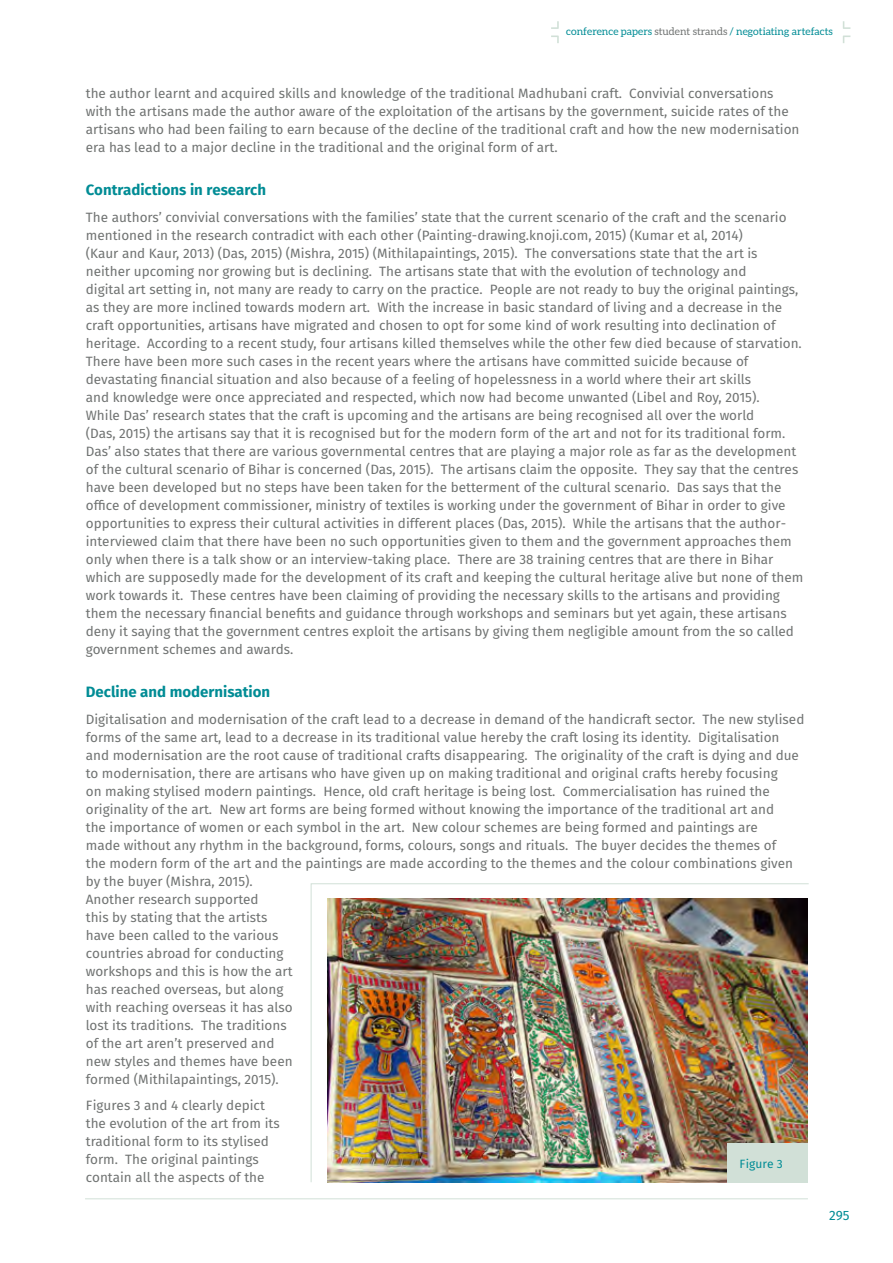
<style>
.page{position:relative;width:893px;height:1263px;background:#fff}
.page>*{position:absolute;margin:0;border:0;box-sizing:border-box;transform-origin:0 0}
.t1{font:700 15px "Fira Sans";color:#008c95}
.t2{font:13.5px/18px "Fira Sans";color:#707372}
.t3{font:13.5px "Fira Sans";color:#008c95}
.t4{font:12px "Fira Sans";color:#008c95}
.t5{font:10.5px "Aleo";color:#008c95}
.s1{color:#707372}
</style>
<div class="page">
<svg style="left:843px;top:21px;width:7px;height:8px"></svg>
<svg style="left:551px;top:36px;width:8px;height:7px"></svg>
<svg style="left:843px;top:36px;width:7px;height:7px"></svg>
<svg style="left:551px;top:21px;width:8px;height:8px"></svg>
<img style="left:310px;top:883px;width:499px;height:300px">
<div style="left:727px;top:1143px;width:81px;height:39px;background:#d1e0d7"></div>
<hr style="left:85px;top:1198px;width:723px;height:1px;background:#d1e0d7">
<p class="t5" style="left:566px;top:25px;width:268px">conference papers <span class="s1">student strands</span> / negotiating artefacts</p>
<p class="t2" style="left:86px;top:84px;width:715px">the author learnt and acquired skills and knowledge of the traditional Madhubani craft. Convivial conversations with the artisans made the author aware of the exploitation of the artisans by the government, suicide rates of the artisans who had been failing to earn because of the decline of the traditional craft and how the new modernisation era has lead to a major decline in the traditional and the original form of art.</p>
<p class="t1" style="left:86px;top:177px;width:182px">Contradictions in research</p>
<p class="t2" style="left:86px;top:208px;width:719px">The authors’ convivial conversations with the families’ state that the current scenario of the craft and the scenario mentioned in the research contradict with each other (Painting-drawing.knoji.com, 2015) (Kumar et al, 2014)<br>(Kaur and Kaur, 2013) (Das, 2015) (Mishra, 2015) (Mithilapaintings, 2015). The conversations state that the art is neither upcoming nor growing but is declining. The artisans state that with the evolution of technology and<br>digital art setting in, not many are ready to carry on the practice. People are not ready to buy the original paintings, as they are more inclined towards modern art. With the increase in basic standard of living and a decrease in the craft opportunities, artisans have migrated and chosen to opt for some kind of work resulting into declination of heritage. According to a recent study, four artisans killed themselves while the other few died because of starvation.<br>There have been more such cases in the recent years where the artisans have committed suicide because of devastating financial situation and also because of a feeling of hopelessness in a world where their art skills<br>and knowledge were once appreciated and respected, which now had become unwanted (Libel and Roy, 2015).<br>While Das’ research states that the craft is upcoming and the artisans are being recognised all over the world<br>(Das, 2015) the artisans say that it is recognised but for the modern form of the art and not for its traditional form.<br>Das’ also states that there are various governmental centres that are playing a major role as far as the development of the cultural scenario of Bihar is concerned (Das, 2015). The artisans claim the opposite. They say that the centres have been developed but no steps have been taken for the betterment of the cultural scenario. Das says that the office of development commissioner, ministry of textiles is working under the government of Bihar in order to give opportunities to express their cultural activities in different places (Das, 2015). While the artisans that the author&shy;interviewed claim that there have been no such opportunities given to them and the government approaches them only when there is a talk show or an interview-taking place. There are 38 training centres that are there in Bihar which are supposedly made for the development of its craft and keeping the cultural heritage alive but none of them work towards it. These centres have been claiming of providing the necessary skills to the artisans and providing them the necessary financial benefits and guidance through workshops and seminars but yet again, these artisans deny it saying that the government centres exploit the artisans by giving them negligible amount from the so called government schemes and awards.</p>
<p class="t1" style="left:86px;top:679px;width:186px">Decline and modernisation</p>
<p class="t2" style="left:86px;top:710px;width:720px">Digitalisation and modernisation of the craft lead to a decrease in demand of the handicraft sector. The new stylised forms of the same art, lead to a decrease in its traditional value hereby the craft losing its identity. Digitalisation and modernisation are the root cause of traditional crafts disappearing. The originality of the craft is dying and due to modernisation, there are artisans who have given up on making traditional and original crafts hereby focusing<br>on making stylised modern paintings. Hence, old craft heritage is being lost. Commercialisation has ruined the originality of the art. New art forms are being formed without knowing the importance of the traditional art and<br>the importance of women or each symbol in the art. New colour schemes are being formed and paintings are<br>made without any rhythm in the background, forms, colours, songs and rituals. The buyer decides the themes of<br>the modern form of the art and the paintings are made according to the themes and the colour combinations given by the buyer (Mishra, 2015).<br>Another research supported<br>this by stating that the artists<br>have been called to the various<br>countries abroad for conducting<br>workshops and this is how the art<br>has reached overseas, but along<br>with reaching overseas it has also<br>lost its traditions. The traditions<br>of the art aren’t preserved and<br>new styles and themes have been<br>formed (Mithilapaintings, 2015).</p>
<p class="t2" style="left:86px;top:1096px;width:195px">Figures 3 and 4 clearly depict the evolution of the art from its traditional form to its stylised form. The original paintings contain all the aspects of the</p>
<p class="t4" style="left:740px;top:1154px;width:45px">Figure 3</p>
<p class="t3" style="left:829px;top:1205px;width:22px">295</p>
</div>
